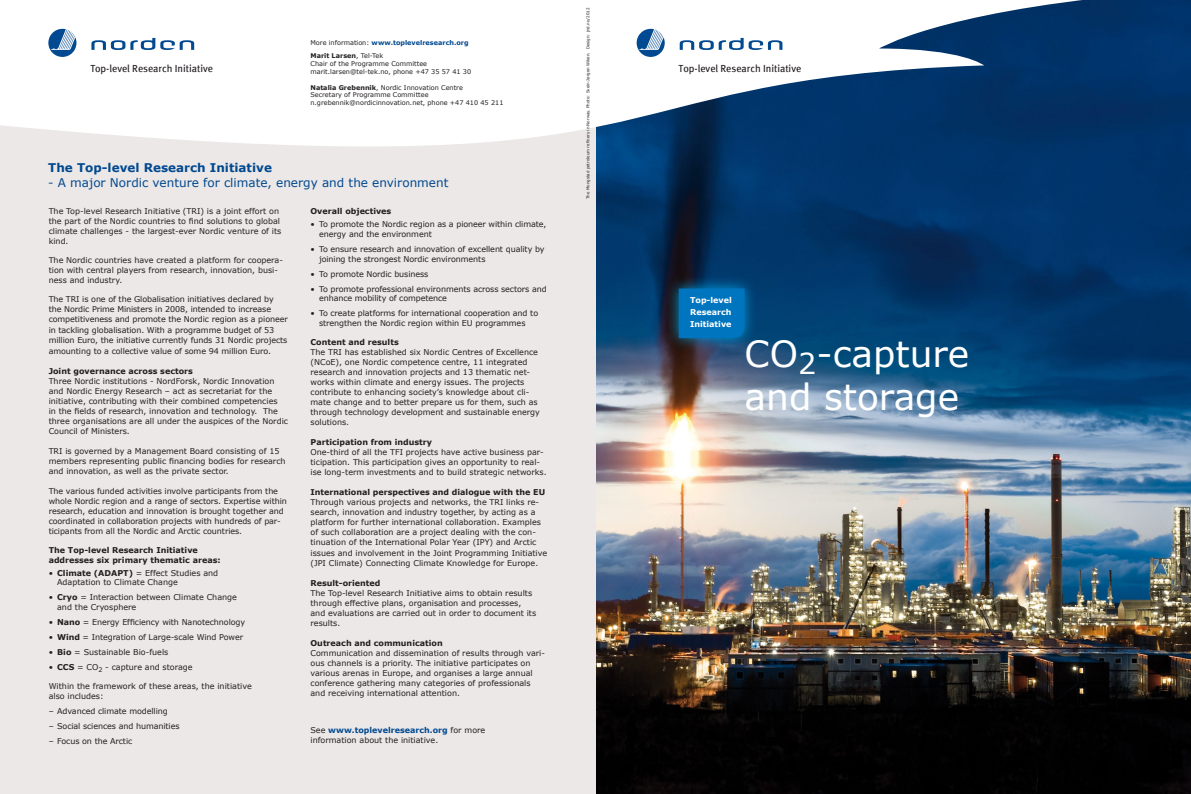
<style>
.page{position:relative;width:1191px;height:794px;background:#fff}
.page>*{position:absolute;margin:0;border:0;box-sizing:border-box;transform-origin:0 0}
.tfi_overskrift_18{font:36px "Verdana";color:#fff}
.tfi_brød_9_neg{font:12px "Verdana";color:#014990}
.tfi_brød_9_neg-2{font:700 12px "Verdana";color:#014990}
.t1{font:10.2px "Meta Book LF";color:#1c171b}
.tfi_brød_9_neg-3{font:8px/10px "Verdana";color:#231f20}
.tfi_brød_9_neg-4{font:700 8px "Verdana";color:#231f20}
.tfi_brød_9_neg-5{font:700 8px "Verdana";color:#014990}
.tfi_brød_9{font:700 8px "Verdana";color:#fff}
.tfi_brød_9_neg-6{font:6.5px "Verdana";color:#231f20}
.tfi_brød_9_neg-7{font:700 6.5px "Verdana";color:#014990}
.tfi_brød_9_neg-8{font:700 6.5px "Verdana";color:#231f20}
.t2{font:4px "Verdana";color:#231f20}
.s1{font-weight:400;color:#231f20}
.s2{font-weight:400}
.s3{font-weight:700}
</style>
<div class="page">
<img style="left:595px;top:0;width:596px;height:794px">
<div style="left:0;top:0;width:595px;height:794px;background:#ece8e7"></div>
<svg style="left:0;top:0;width:1126px;height:146px;fill:#fff"></svg>
<svg style="left:636px;top:28px;width:29px;height:29px"></svg>
<svg style="left:636px;top:29px;width:28px;height:28px"></svg>
<svg style="left:679px;top:38px;width:103px;height:12px"></svg>
<svg style="left:48px;top:28px;width:29px;height:29px"></svg>
<svg style="left:48px;top:29px;width:28px;height:28px"></svg>
<svg style="left:91px;top:38px;width:103px;height:12px"></svg>
<div style="left:665px;top:275px;width:93px;height:76px;background:#00aeef;opacity:.8"></div>
<div style="left:678px;top:288px;width:66px;height:50px;background:#0075bf"></div>
<p class="t1" style="left:90px;top:62px;width:124px">Top-level Research Initiative</p>
<p class="tfi_brød_9_neg-7" style="left:310px;top:38px;width:160px"><span class="s1">More information:</span> www.toplevelresearch.org</p>
<p class="tfi_brød_9_neg-8" style="left:310px;top:51px;width:74px">Marit Larsen<span class="s2">, Tel-Tek</span></p>
<p class="tfi_brød_9_neg-6" style="left:310px;top:59px;width:118px">Chair of the Programme Committee</p>
<p class="tfi_brød_9_neg-6" style="left:310px;top:67px;width:162px">marit.larsen@tel-tek.no, phone +47 35 57 41 30</p>
<p class="tfi_brød_9_neg-6" style="left:310px;top:83px;width:154px"><span class="s3">Natalia Grebennik</span>, Nordic Innovation Centre</p>
<p class="tfi_brød_9_neg-6" style="left:310px;top:91px;width:120px">Secretary of Programme Committee</p>
<p class="tfi_brød_9_neg-6" style="left:310px;top:98px;width:194px">n.grebennik@nordicinnovation.net, phone +47 410 45 211</p>
<p class="tfi_brød_9_neg-2" style="left:48px;top:159px;width:225px">The Top-level Research Initiative</p>
<p class="tfi_brød_9_neg" style="left:48px;top:174px;width:402px">- A major Nordic venture for climate, energy and the environment</p>
<p class="tfi_brød_9_neg-3" style="left:49px;top:206px;width:234px">The Top-level Research Initiative (TRI) is a joint effort on the part of the Nordic countries to find solutions to global climate challenges - the largest-ever Nordic venture of its kind.</p>
<p class="tfi_brød_9_neg-3" style="left:49px;top:255px;width:236px">The Nordic countries have created a platform for coopera&shy;tion with central players from research, innovation, busi&shy;ness and industry.</p>
<p class="tfi_brød_9_neg-3" style="left:49px;top:294px;width:241px;line-height:10.3px">The TRI is one of the Globalisation initiatives declared by the Nordic Prime Ministers in 2008, intended to increase competitiveness and promote the Nordic region as a pioneer in tackling globalisation. With a programme budget of 53 million Euro, the initiative currently funds 31 Nordic projects amounting to a collective value of some 94 million Euro.</p>
<p class="tfi_brød_9_neg-4" style="left:49px;top:365px;width:146px">Joint governance across sectors</p>
<p class="tfi_brød_9_neg-3" style="left:49px;top:376px;width:241px">Three Nordic institutions - NordForsk, Nordic Innovation and Nordic Energy Research – act as secretariat for the initiative, contributing with their combined competencies<br>in the fields of research, innovation and technology. The three organisations are all under the auspices of the Nordic Council of Ministers.</p>
<p class="tfi_brød_9_neg-3" style="left:49px;top:446px;width:238px">TRI is governed by a Management Board consisting of 15 members representing public financing bodies for research and innovation, as well as the private sector.</p>
<p class="tfi_brød_9_neg-3" style="left:49px;top:486px;width:240px">The various funded activities involve participants from the whole Nordic region and a range of sectors. Expertise within research, education and innovation is brought together and coordinated in collaboration projects with hundreds of par&shy;ticipants from all the Nordic and Arctic countries.</p>
<p class="tfi_brød_9_neg-4" style="left:49px;top:544px;width:151px">The Top-level Research Initiative</p>
<p class="tfi_brød_9_neg-4" style="left:49px;top:554px;width:173px">addresses six primary thematic areas:</p>
<p class="tfi_brød_9_neg-3" style="left:49px;top:568px;width:171px">• <span class="s3">Climate (ADAPT)</span> = Effect Studies and</p>
<p class="tfi_brød_9_neg-3" style="left:57px;top:577px;width:122px">Adaptation to Climate Change</p>
<p class="tfi_brød_9_neg-3" style="left:49px;top:592px;width:190px">• <span class="s3">Cryo</span> = Interaction between Climate Change</p>
<p class="tfi_brød_9_neg-3" style="left:57px;top:602px;width:81px">and the Cryosphere</p>
<p class="tfi_brød_9_neg-3" style="left:49px;top:617px;width:198px">• <span class="s3">Nano</span> = Energy Efficiency with Nanotechnology</p>
<p class="tfi_brød_9_neg-3" style="left:49px;top:632px;width:196px">• <span class="s3">Wind</span> = Integration of Large-scale Wind Power</p>
<p class="tfi_brød_9_neg-3" style="left:49px;top:647px;width:121px">• <span class="s3">Bio</span> = Sustainable Bio-fuels</p>
<p class="tfi_brød_9_neg-3" style="left:49px;top:662px;width:145px">• <span class="s3">CCS</span> = CO<sub>2</sub> - capture and storage</p>
<p class="tfi_brød_9_neg-3" style="left:49px;top:681px;width:205px">Within the framework of these areas, the initiative</p>
<p class="tfi_brød_9_neg-3" style="left:49px;top:691px;width:57px">also includes:</p>
<p class="tfi_brød_9_neg-3" style="left:49px;top:706px;width:121px">– Advanced climate modelling</p>
<p class="tfi_brød_9_neg-3" style="left:49px;top:721px;width:132px">– Social sciences and humanities</p>
<p class="tfi_brød_9_neg-3" style="left:49px;top:736px;width:85px">– Focus on the Arctic</p>
<p class="tfi_brød_9_neg-4" style="left:310px;top:206px;width:82px">Overall objectives</p>
<p class="tfi_brød_9_neg-3" style="left:310px;top:219px;width:237px">• To promote the Nordic region as a pioneer within climate,</p>
<p class="tfi_brød_9_neg-3" style="left:319px;top:229px;width:114px">energy and the environment</p>
<p class="tfi_brød_9_neg-3" style="left:310px;top:244px;width:236px">• To ensure research and innovation of excellent quality by</p>
<p class="tfi_brød_9_neg-3" style="left:319px;top:253px;width:168px">joining the strongest Nordic environments</p>
<p class="tfi_brød_9_neg-3" style="left:310px;top:268px;width:119px">• To promote Nordic business</p>
<p class="tfi_brød_9_neg-3" style="left:310px;top:283px;width:238px">• To promote professional environments across sectors and</p>
<p class="tfi_brød_9_neg-3" style="left:319px;top:293px;width:130px">enhance mobility of competence</p>
<p class="tfi_brød_9_neg-3" style="left:310px;top:308px;width:229px">• To create platforms for international cooperation and to</p>
<p class="tfi_brød_9_neg-3" style="left:319px;top:318px;width:208px">strengthen the Nordic region within EU programmes</p>
<p class="tfi_brød_9_neg-4" style="left:310px;top:337px;width:90px">Content and results</p>
<p class="tfi_brød_9_neg-3" style="left:310px;top:347px;width:231px">The TRI has established six Nordic Centres of Excellence (NCoE), one Nordic competence centre, 11 integrated research and innovation projects and 13 thematic net&shy;works within climate and energy issues. The projects contribute to enhancing society’s knowledge about cli&shy;mate change and to better prepare us for them, such as through technology development and sustainable energy solutions.</p>
<p class="tfi_brød_9_neg-4" style="left:310px;top:437px;width:123px">Participation from industry</p>
<p class="tfi_brød_9_neg-3" style="left:310px;top:447px;width:238px">One-third of all the TFI projects have active business par&shy;ticipation. This participation gives an opportunity to real&shy;ise long-term investments and to build strategic networks.</p>
<p class="tfi_brød_9_neg-4" style="left:310px;top:487px;width:236px">International perspectives and dialogue with the EU</p>
<p class="tfi_brød_9_neg-3" style="left:310px;top:497px;width:238px">Through various projects and networks, the TRI links re&shy;search, innovation and industry together, by acting as a platform for further international collaboration. Examples of such collaboration are a project dealing with the con&shy;tinuation of the International Polar Year (IPY) and Arctic issues and involvement in the Joint Programming Initiative (JPI Climate) Connecting Climate Knowledge for Europe.</p>
<p class="tfi_brød_9_neg-4" style="left:310px;top:578px;width:71px">Result-oriented</p>
<p class="tfi_brød_9_neg-3" style="left:310px;top:588px;width:227px">The Top-level Research Initiative aims to obtain results through effective plans, organisation and processes, and evaluations are carried out in order to document its results.</p>
<p class="tfi_brød_9_neg-4" style="left:310px;top:638px;width:134px">Outreach and communication</p>
<p class="tfi_brød_9_neg-3" style="left:310px;top:648px;width:236px">Communication and dissemination of results through vari&shy;ous channels is a priority. The initiative participates on various arenas in Europe, and organises a large annual conference gathering many categories of professionals and receiving international attention.</p>
<p class="tfi_brød_9_neg-5" style="left:310px;top:724px;width:176px"><span class="s1">See</span> www.toplevelresearch.org <span class="s1">for more</span></p>
<p class="tfi_brød_9_neg-3" style="left:310px;top:735px;width:129px">information about the initiative.</p>
<p class="t2" style="left:585px;top:199px;width:193px;rotate:-90deg">The Mongstad petroleum refinery in Norway. Photo: Svein-Jørgen Wiken. Design: jnd.no/2012</p>
<p class="t1" style="left:678px;top:62px;width:124px">Top-level Research Initiative</p>
<p class="tfi_brød_9" style="left:690px;top:295px;width:43px">Top-level</p>
<p class="tfi_brød_9" style="left:690px;top:307px;width:43px">Research</p>
<p class="tfi_brød_9" style="left:690px;top:319px;width:43px">Initiative</p>
<p class="tfi_overskrift_18" style="left:744px;top:329px;width:226px">CO<sub>2</sub>-capture</p>
<p class="tfi_overskrift_18" style="left:744px;top:372px;width:216px">and storage</p>
</div>
